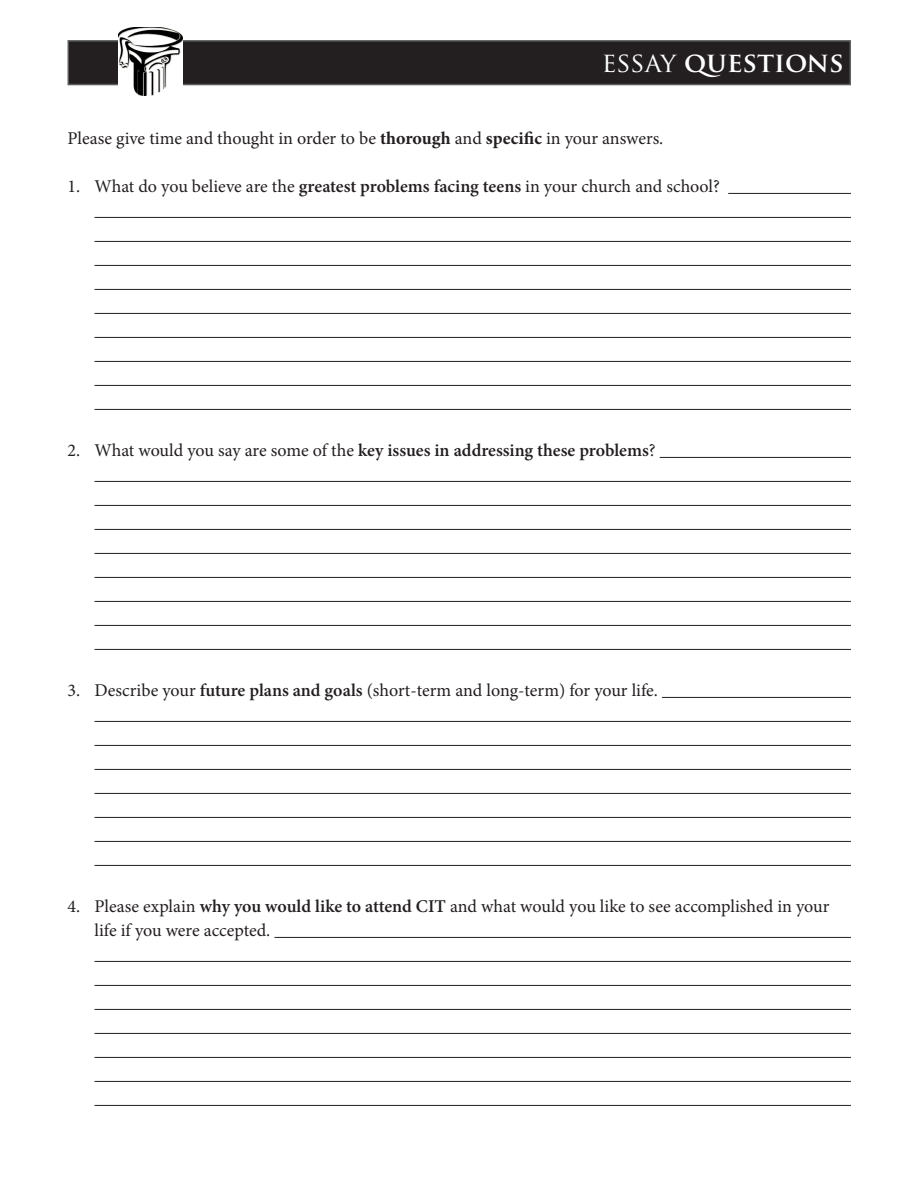
<style>
.page{position:relative;width:918px;height:1188px;background:#fff}
.page>*{position:absolute;margin:0;border:0;box-sizing:border-box;transform-origin:0 0}
.t1{font:700 27px "Trajan Pro";color:#fff}
.t2{font:18px/24px "Minion Pro";letter-spacing:-.005em;color:#231f20}
.t3{font:600 18px "Minion Pro";color:#231f20}
.s1{font-weight:400}
.s2{font-weight:700}
.s3{font-weight:600}
</style>
<div class="page">
<hr style="left:728px;top:193px;width:123px;height:1px;background:#231f20">
<hr style="left:95px;top:217px;width:756px;height:1px;background:#231f20">
<hr style="left:95px;top:241px;width:756px;height:1px;background:#231f20">
<hr style="left:95px;top:265px;width:756px;height:1px;background:#231f20">
<hr style="left:95px;top:289px;width:756px;height:1px;background:#231f20">
<hr style="left:95px;top:313px;width:756px;height:1px;background:#231f20">
<hr style="left:95px;top:337px;width:756px;height:1px;background:#231f20">
<hr style="left:95px;top:361px;width:756px;height:1px;background:#231f20">
<hr style="left:95px;top:385px;width:756px;height:1px;background:#231f20">
<hr style="left:95px;top:409px;width:756px;height:1px;background:#231f20">
<hr style="left:660px;top:457px;width:191px;height:1px;background:#231f20">
<hr style="left:95px;top:481px;width:756px;height:1px;background:#231f20">
<hr style="left:95px;top:505px;width:756px;height:1px;background:#231f20">
<hr style="left:95px;top:529px;width:756px;height:1px;background:#231f20">
<hr style="left:95px;top:553px;width:756px;height:1px;background:#231f20">
<hr style="left:95px;top:577px;width:756px;height:1px;background:#231f20">
<hr style="left:95px;top:601px;width:756px;height:1px;background:#231f20">
<hr style="left:95px;top:625px;width:756px;height:1px;background:#231f20">
<hr style="left:95px;top:649px;width:756px;height:1px;background:#231f20">
<hr style="left:662px;top:697px;width:189px;height:1px;background:#231f20">
<hr style="left:95px;top:721px;width:756px;height:1px;background:#231f20">
<hr style="left:95px;top:745px;width:756px;height:1px;background:#231f20">
<hr style="left:95px;top:769px;width:756px;height:1px;background:#231f20">
<hr style="left:95px;top:793px;width:756px;height:1px;background:#231f20">
<hr style="left:95px;top:817px;width:756px;height:1px;background:#231f20">
<hr style="left:95px;top:841px;width:756px;height:1px;background:#231f20">
<hr style="left:95px;top:865px;width:756px;height:1px;background:#231f20">
<hr style="left:275px;top:937px;width:576px;height:1px;background:#231f20">
<hr style="left:95px;top:961px;width:756px;height:1px;background:#231f20">
<hr style="left:95px;top:985px;width:756px;height:1px;background:#231f20">
<hr style="left:95px;top:1009px;width:756px;height:1px;background:#231f20">
<hr style="left:95px;top:1033px;width:756px;height:1px;background:#231f20">
<hr style="left:95px;top:1057px;width:756px;height:1px;background:#231f20">
<hr style="left:95px;top:1081px;width:756px;height:1px;background:#231f20">
<hr style="left:95px;top:1105px;width:756px;height:1px;background:#231f20">
<div style="left:68px;top:41px;width:782px;height:44px;background:#231f20"></div>
<div style="left:68px;top:40px;width:783px;height:45px;border:2px solid #5b5c5f"></div>
<img style="left:119px;top:27px;width:63px;height:69px">
<p class="t1" style="left:602px;top:46px;width:243px"><span class="s1">ESSAY</span> QUESTIONS</p>
<p class="t2" style="left:68px;top:126px;width:597px">Please give time and thought in order to be <span class="s2">thorough</span> and <span class="s2">specific</span> in your answers.</p>
<p class="t2" style="left:68px;top:174px;width:654px">1. What do you believe are the <span class="s3">greatest problems facing teens</span> in your church and school?</p>
<p class="t3" style="left:68px;top:437px;width:590px"><span class="s1">2. What would you say are some of the</span> key issues in addressing these problems<span class="s1">?</span></p>
<p class="t2" style="left:68px;top:678px;width:592px">3. Describe your <span class="s3">future plans and goals</span> (short-term and long-term) for your life.</p>
<p class="t2" style="left:95px;top:894px;width:736px;text-indent:-27px">4. Please explain <span class="s3">why you would like to attend CIT</span> and what would you like to see accomplished in your life if you were accepted.</p>
</div>
